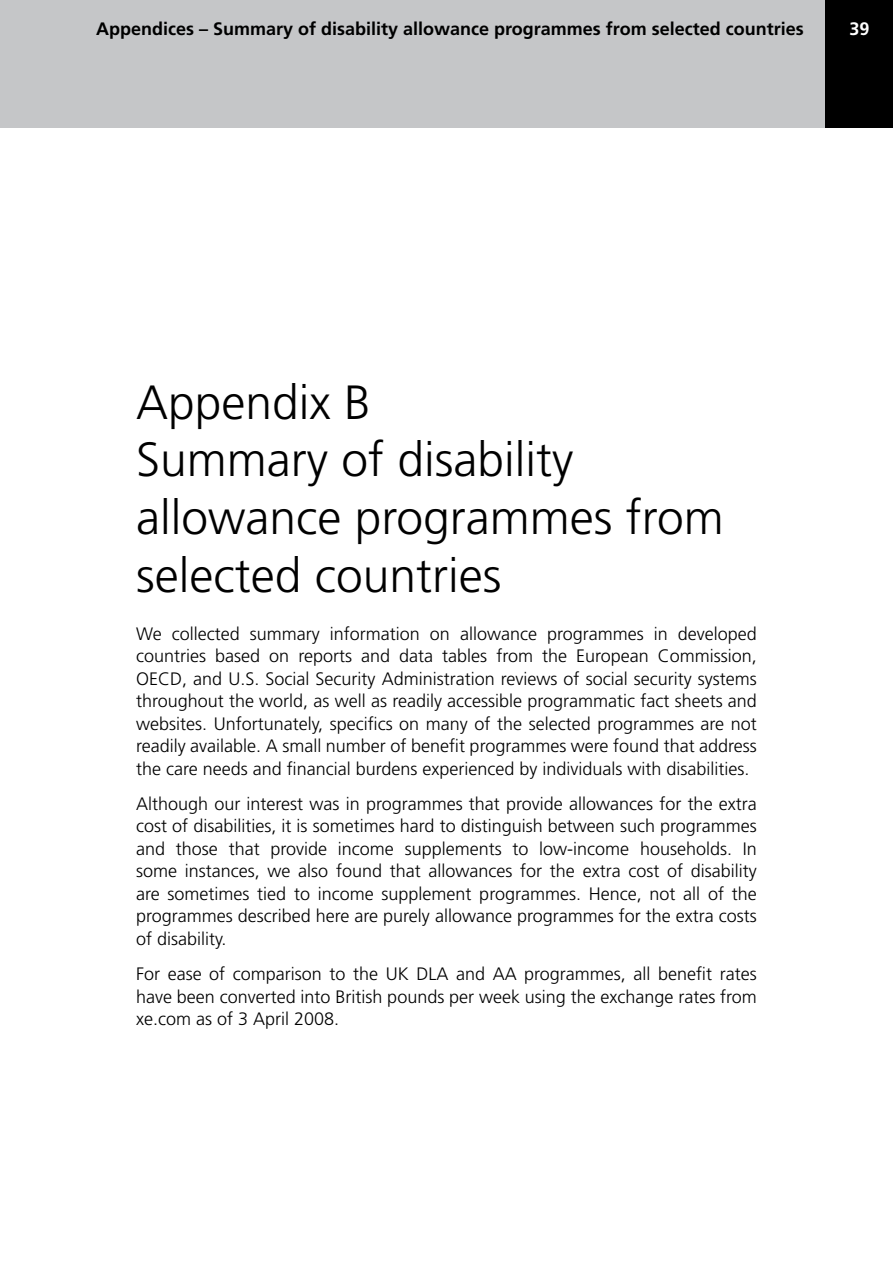
<style>
.page{position:relative;width:893px;height:1263px;background:#fff}
.page>*{position:absolute;margin:0;border:0;box-sizing:border-box;transform-origin:0 0}
.t1{font:300 48px/57.6px "Frutiger LT";color:#000}
.t2{font:300 18px/22.5px "Frutiger LT";color:#000;text-align:justify}
.t3{font:700 18px "Frutiger LT";color:#000}
.t4{font:700 18px "Frutiger LT";color:#fff}
</style>
<div class="page">
<div style="left:825px;top:0;width:68px;height:128px;background:#000"></div>
<div style="left:0;top:0;width:825px;height:128px;background:#c5c6c8"></div>
<p class="t3" style="left:96px;top:18px;width:709px">Appendices – Summary of disability allowance programmes from selected countries</p>
<p class="t4" style="left:849px;top:18px;width:22px">39</p>
<h1 class="t1" style="left:136px;top:374px;width:589px">Appendix B<br>Summary of disability allowance programmes from selected countries</h1>
<p class="t2" style="left:136px;top:622px;width:622px">We collected summary information on allowance programmes in developed countries based on reports and data tables from the European Commission, OECD, and U.S. Social Security Administration reviews of social security systems throughout the world, as well as readily accessible programmatic fact sheets and websites. Unfortunately, specifics on many of the selected programmes are not readily available. A small number of benefit programmes were found that address the care needs and financial burdens experienced by individuals with disabilities.</p>
<p class="t2" style="left:136px;top:793px;width:622px">Although our interest was in programmes that provide allowances for the extra cost of disabilities, it is sometimes hard to distinguish between such programmes and those that provide income supplements to low-income households. In some instances, we also found that allowances for the extra cost of disability are sometimes tied to income supplement programmes. Hence, not all of the programmes described here are purely allowance programmes for the extra costs of disability.</p>
<p class="t2" style="left:136px;top:963px;width:622px">For ease of comparison to the UK DLA and AA programmes, all benefit rates have been converted into British pounds per week using the exchange rates from xe.com as of 3 April 2008.</p>
</div>
